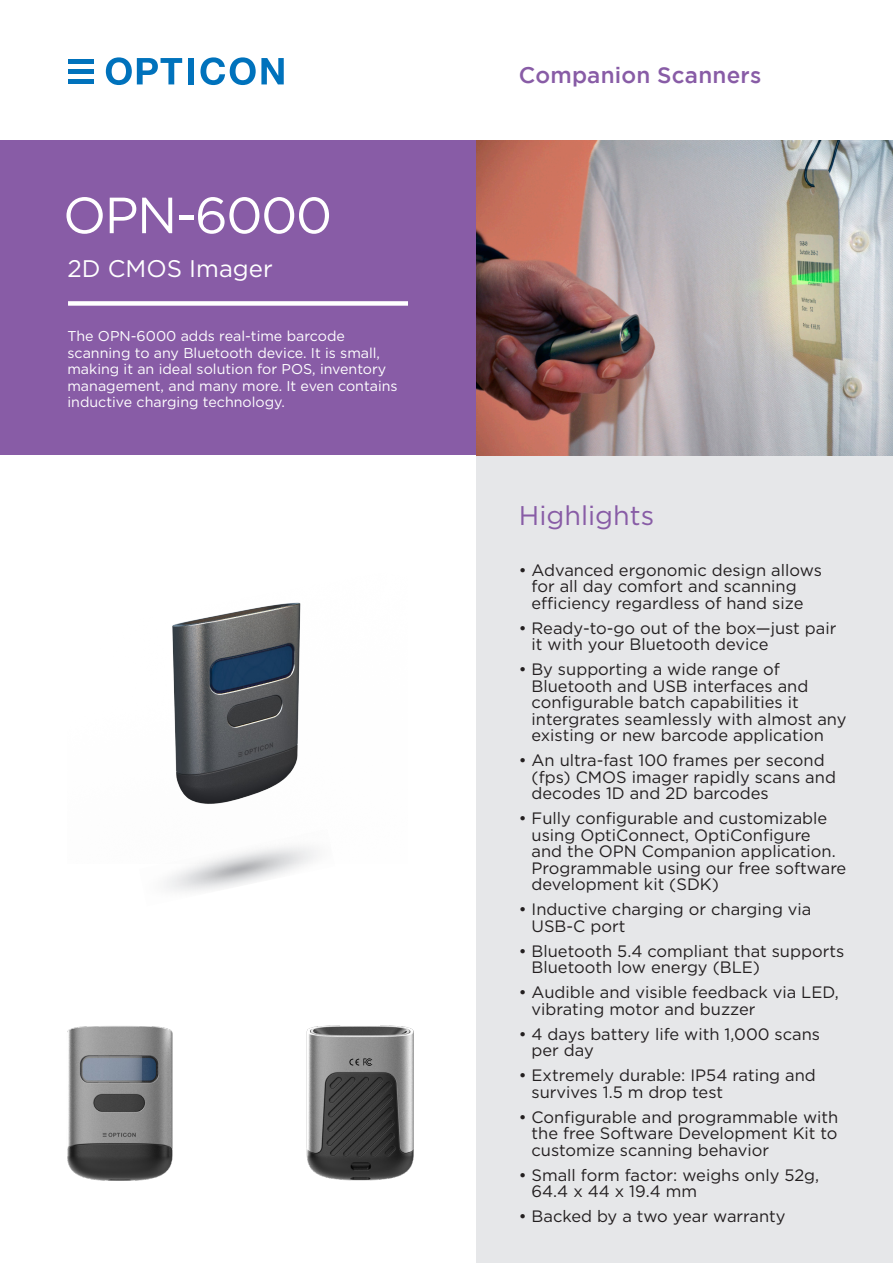
<style>
.page{position:relative;width:893px;height:1263px;background:#fff}
.page>*{position:absolute;margin:0;border:0;box-sizing:border-box;transform-origin:0 0}
.t1{font:50.85px "Gotham";letter-spacing:-.03em;color:#fff}
.t2{font:27px "Gotham";color:#885ca6}
.t3{font:24px "Gotham";color:#fff}
.t4{font:500 22.5px "Gotham";letter-spacing:.01em;color:#885ca6}
.t5{font:16.5px/16.5px "Gotham";color:#231f20}
.t6{font:14.25px/16.5px "Gotham";color:#fff}
</style>
<div class="page">
<div style="left:476px;top:455px;width:417px;height:808px;background:#e6e7e9"></div>
<div style="left:0;top:140px;width:476px;height:315px;background:#885ca6"></div>
<div style="left:68px;top:301px;width:340px;height:5px;background:#fff"></div>
<img style="left:306px;top:1025px;width:108px;height:156px">
<img style="left:67px;top:1026px;width:106px;height:155px">
<img style="left:476px;top:140px;width:417px;height:315px">
<img style="left:170px;top:602px;width:163px;height:261px">
<div style="left:68px;top:59px;width:25px;height:5px;background:#0072bc"></div>
<div style="left:68px;top:69px;width:25px;height:5px;background:#0072bc"></div>
<div style="left:68px;top:79px;width:25px;height:5px;background:#0072bc"></div>
<svg style="left:106px;top:57px;width:76px;height:28px"></svg>
<div style="left:188px;top:58px;width:6px;height:26px;background:#0072bc"></div>
<svg style="left:200px;top:57px;width:84px;height:28px"></svg>
<p class="t1" style="left:63px;top:183px;width:271px">OPN-6000</p>
<p class="t3" style="left:67px;top:253px;width:207px">2D CMOS Imager</p>
<p class="t6" style="left:67px;top:328px;width:332px">The OPN-6000 adds real-time barcode scanning to any Bluetooth device. It is small, making it an ideal solution for POS, inventory management, and many more. It even contains inductive charging technology.</p>
<p class="t4" style="left:519px;top:63px;width:244px">Companion Scanners</p>
<p class="t2" style="left:519px;top:498px;width:137px">Highlights</p>
<p class="t5" style="left:531px;top:561px;width:292px;text-indent:-13px">• Advanced ergonomic design allows for all day comfort and scanning efficiency regardless of hand size</p>
<p class="t5" style="left:531px;top:619px;width:306px;text-indent:-13px">• Ready-to-go out of the box—just pair it with your Bluetooth device</p>
<p class="t5" style="left:531px;top:661px;width:317px;text-indent:-13px">• By supporting a wide range of Bluetooth and USB interfaces and configurable batch capabilities it intergrates seamlessly with almost any existing or new barcode application</p>
<p class="t5" style="left:531px;top:752px;width:306px;text-indent:-13px">• An ultra-fast 100 frames per second (fps) CMOS imager rapidly scans and decodes 1D and 2D barcodes</p>
<p class="t5" style="left:531px;top:810px;width:316px;text-indent:-13px">• Fully configurable and customizable using OptiConnect, OptiConfigure<br>and the OPN Companion application.<br>Programmable using our free software development kit (SDK)</p>
<p class="t5" style="left:531px;top:901px;width:281px;text-indent:-13px">• Inductive charging or charging via<br>USB-C port</p>
<p class="t5" style="left:531px;top:942px;width:314px;text-indent:-13px">• Bluetooth 5.4 compliant that supports<br>Bluetooth low energy (BLE)</p>
<p class="t5" style="left:531px;top:984px;width:309px;text-indent:-13px">• Audible and visible feedback via LED, vibrating motor and buzzer</p>
<p class="t5" style="left:531px;top:1025px;width:290px;text-indent:-13px">• 4 days battery life with 1,000 scans per day</p>
<p class="t5" style="left:531px;top:1067px;width:286px;text-indent:-13px">• Extremely durable: IP54 rating and survives 1.5 m drop test</p>
<p class="t5" style="left:531px;top:1108px;width:308px;text-align:justify;text-indent:-13px">• Configurable and programmable with the free Software Development Kit to customize scanning behavior</p>
<p class="t5" style="left:531px;top:1166px;width:289px;text-indent:-13px">• Small form factor: weighs only 52g,<br>64.4 x 44 x 19.4 mm</p>
<p class="t5" style="left:519px;top:1208px;width:268px">• Backed by a two year warranty</p>
</div>
